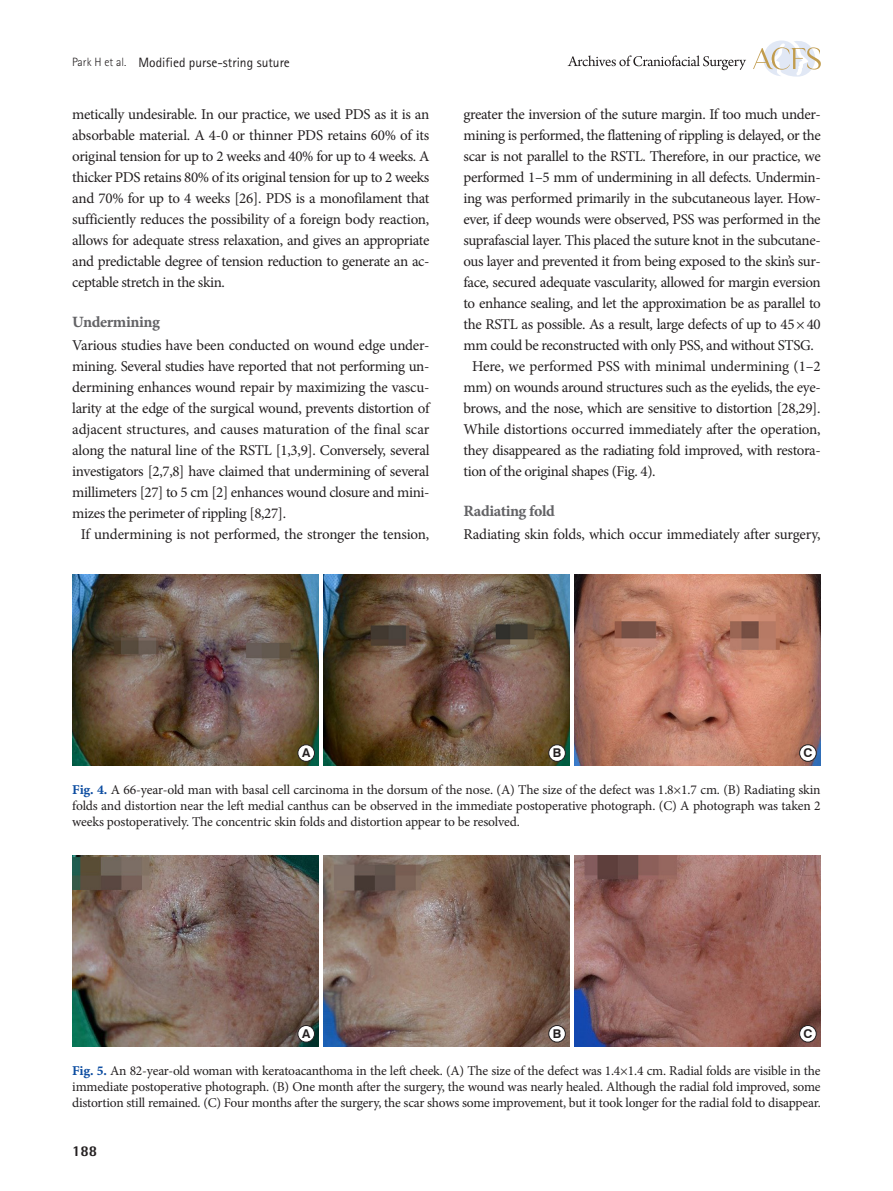
<style>
.page{position:relative;width:893px;height:1191px;background:#fff}
.page>*{position:absolute;margin:0;border:0;box-sizing:border-box;transform-origin:0 0}
.중제목{font:15.75px "Minion Pro Bold Capt";letter-spacing:-.025em;color:#636366}
.본문{font:15px/21px "Minion Pro";letter-spacing:-.025em;color:#231f20;text-align:justify}
.본문_0{font:15px/21px "Minion Pro";letter-spacing:-.02em;color:#231f20;text-align:justify}
.t1{font:800 15px "Rotis Semi Sans Std";color:#231f20}
.표그림제목{font:13.5px/16.2px "Minion Pro";letter-spacing:-.015em;color:#231f20;text-align:justify}
.t2{font:13.5px "Rotis Sans Serif Std";color:#231f20}
.t3{font:700 12.15px "Swiss 721 BT";color:#231f20}
.s1{font-weight:300;font-size:12px}
.s2{font-family:"Minion Pro Bold Capt";color:#0d4da1}
</style>
<div class="page">
<svg style="left:753px;top:40px;width:68px;height:37px"></svg>
<svg style="left:568px;top:55px;width:178px;height:15px"></svg>
<img style="left:72px;top:855px;width:247px;height:191px">
<img style="left:72px;top:574px;width:247px;height:192px">
<img style="left:323px;top:855px;width:247px;height:191px">
<img style="left:323px;top:574px;width:247px;height:192px">
<img style="left:574px;top:855px;width:247px;height:191px">
<img style="left:574px;top:574px;width:247px;height:192px">
<div style="left:298px;top:1025px;width:16px;height:17px;background:#fff;border-radius:50%"></div>
<div style="left:298px;top:1025px;width:17px;height:17px;border:1px solid #231f20;border-radius:50%"></div>
<div style="left:298px;top:744px;width:16px;height:17px;background:#fff;border-radius:50%"></div>
<div style="left:298px;top:744px;width:17px;height:17px;border:1px solid #231f20;border-radius:50%"></div>
<div style="left:549px;top:1025px;width:16px;height:17px;background:#fff;border-radius:50%"></div>
<div style="left:549px;top:1025px;width:17px;height:17px;border:1px solid #231f20;border-radius:50%"></div>
<div style="left:549px;top:744px;width:16px;height:17px;background:#fff;border-radius:50%"></div>
<div style="left:549px;top:744px;width:17px;height:17px;border:1px solid #231f20;border-radius:50%"></div>
<div style="left:800px;top:1025px;width:16px;height:17px;background:#fff;border-radius:50%"></div>
<div style="left:799px;top:1025px;width:17px;height:17px;border:1px solid #231f20;border-radius:50%"></div>
<div style="left:800px;top:744px;width:16px;height:17px;background:#fff;border-radius:50%"></div>
<div style="left:799px;top:744px;width:17px;height:17px;border:1px solid #231f20;border-radius:50%"></div>
<p class="t2" style="left:72px;top:54px;width:219px"><span class="s1">Park H et al.</span> Modified purse-string suture</p>
<p class="본문" style="left:72px;top:103px;width:359px">metically undesirable. In our practice, we used PDS as it is an absorbable material. A 4-0 or thinner PDS retains 60% of its original tension for up to 2 weeks and 40% for up to 4 weeks. A thicker PDS retains 80% of its original tension for up to 2 weeks and 70% for up to 4 weeks [26]. PDS is a monofilament that sufficiently reduces the possibility of a foreign body reaction, allows for adequate stress relaxation, and gives an appropriate and predictable degree of tension reduction to generate an ac&shy;ceptable stretch in the skin.</p>
<p class="중제목" style="left:72px;top:311px;width:89px">Undermining</p>
<p class="본문_0" style="left:72px;top:334px;width:359px">Various studies have been conducted on wound edge under&shy;mining. Several studies have reported that not performing un&shy;dermining enhances wound repair by maximizing the vascu&shy;larity at the edge of the surgical wound, prevents distortion of adjacent structures, and causes maturation of the final scar along the natural line of the RSTL [1,3,9]. Conversely, several investigators [2,7,8] have claimed that undermining of several millimeters [27] to 5 cm [2] enhances wound closure and mini&shy;mizes the perimeter of rippling [8,27].</p>
<p class="본문" style="left:81px;top:523px;width:350px">If undermining is not performed, the stronger the tension,</p>
<p class="본문" style="left:463px;top:103px;width:359px">greater the inversion of the suture margin. If too much under&shy;mining is performed, the flattening of rippling is delayed, or the scar is not parallel to the RSTL. Therefore, in our practice, we performed 1–5 mm of undermining in all defects. Undermin&shy;ing was performed primarily in the subcutaneous layer. How&shy;ever, if deep wounds were observed, PSS was performed in the suprafascial layer. This placed the suture knot in the subcutane&shy;ous layer and prevented it from being exposed to the skin’s sur&shy;face, secured adequate vascularity, allowed for margin eversion to enhance sealing, and let the approximation be as parallel to the RSTL as possible. As a result, large defects of up to 45× 40 mm could be reconstructed with only PSS, and without STSG.</p>
<p class="본문" style="left:463px;top:355px;width:359px;text-indent:9px">Here, we performed PSS with minimal undermining (1–2 mm) on wounds around structures such as the eyelids, the eye&shy;brows, and the nose, which are sensitive to distortion [28,29].<br>While distortions occurred immediately after the operation, they disappeared as the radiating fold improved, with restora&shy;tion of the original shapes (Fig. 4).</p>
<p class="중제목" style="left:463px;top:500px;width:93px">Radiating fold</p>
<p class="본문_0" style="left:463px;top:523px;width:359px">Radiating skin folds, which occur immediately after surgery,</p>
<p class="t3" style="left:302px;top:745px;width:10px">A</p>
<p class="t3" style="left:553px;top:745px;width:10px">B</p>
<p class="t3" style="left:803px;top:745px;width:10px">C</p>
<p class="표그림제목" style="left:72px;top:781px;width:750px"><span class="s2">Fig. 4.</span> A 66-year-old man with basal cell carcinoma in the dorsum of the nose. (A) The size of the defect was 1.8×1.7 cm. (B) Radiating skin folds and distortion near the left medial canthus can be observed in the immediate postoperative photograph. (C) A photograph was taken 2 weeks postoperatively. The concentric skin folds and distortion appear to be resolved.</p>
<p class="t3" style="left:302px;top:1026px;width:10px">A</p>
<p class="t3" style="left:553px;top:1026px;width:10px">B</p>
<p class="t3" style="left:803px;top:1026px;width:10px">C</p>
<p class="표그림제목" style="left:72px;top:1062px;width:750px"><span class="s2">Fig. 5.</span> An 82-year-old woman with keratoacanthoma in the left cheek. (A) The size of the defect was 1.4×1.4 cm. Radial folds are visible in the immediate postoperative photograph. (B) One month after the surgery, the wound was nearly healed. Although the radial fold improved, some distortion still remained. (C) Four months after the surgery, the scar shows some improvement, but it took longer for the radial fold to disappear.</p>
<p class="t1" style="left:72px;top:1141px;width:27px">188</p>
</div>
